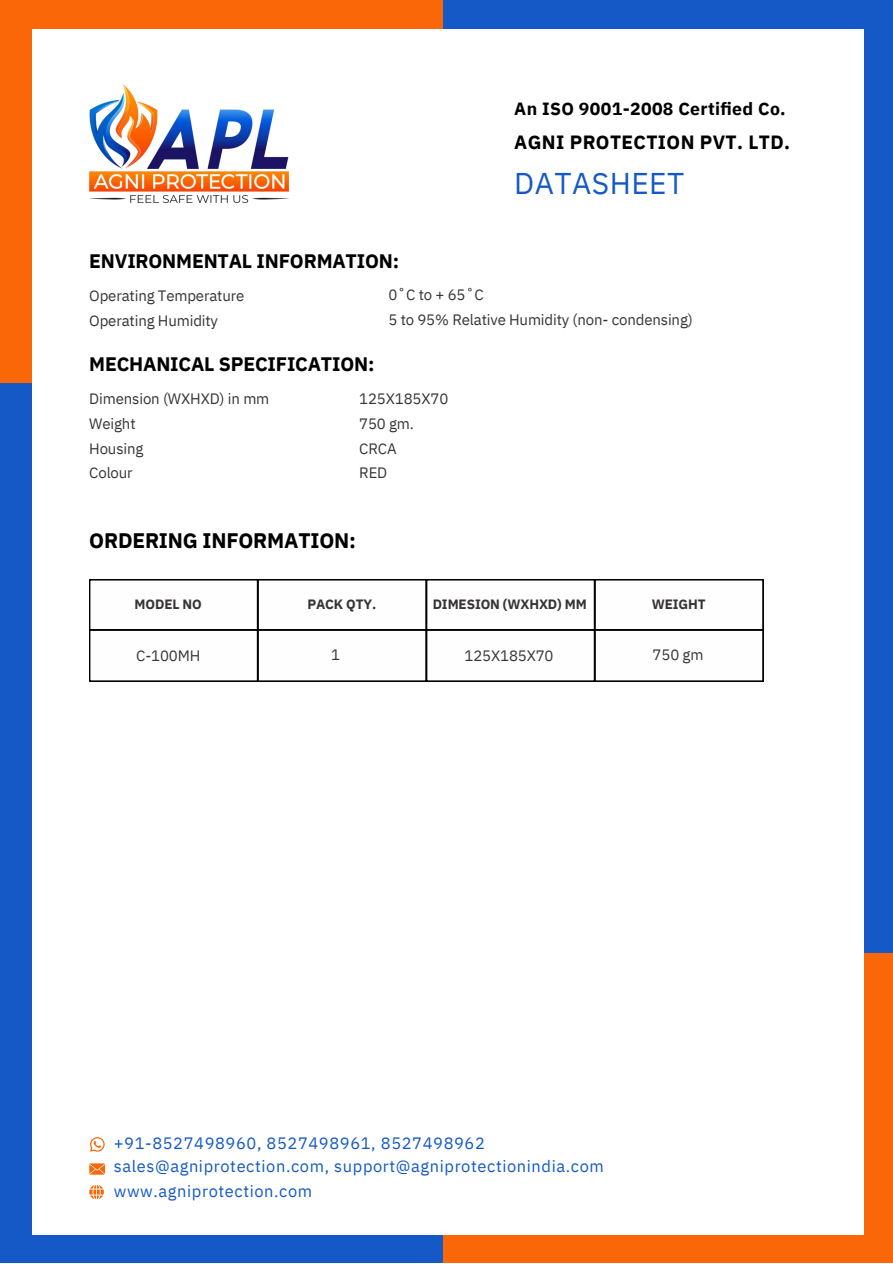
<style>
.page{position:relative;width:893px;height:1264px;background:#fff}
.page>*{position:absolute;margin:0;border:0;box-sizing:border-box;transform-origin:0 0}
.t1{font:30px "IBM Plex Sans";letter-spacing:.015em;color:#1559c6}
.t2{font:700 21px "IBM Plex Sans";letter-spacing:-.01em;color:#000}
.t3{font:700 19.5px "IBM Plex Sans";letter-spacing:-.01em;color:#000}
.t4{font:700 19.2px "IBM Plex Sans";letter-spacing:.02em;color:#000}
.t5{font:700 17.7px "IBM Plex Sans";letter-spacing:.02em;color:#000}
.t6{font:16.5px "IBM Plex Sans";letter-spacing:.035em;color:#1559c6}
.t7{font:15px "IBM Plex Sans";letter-spacing:-.01em;color:#373435}
.t8{font:700 13.5px "IBM Plex Sans";letter-spacing:-.01em;color:#373435}
</style>
<div class="page">
<img style="left:89px;top:84px;width:199px;height:118px">
<div style="left:0;top:383px;width:31px;height:879px;background:#1559c6"></div>
<div style="left:864px;top:953px;width:28px;height:309px;background:#f96708"></div>
<div style="left:0;top:0;width:31px;height:383px;background:#f96708"></div>
<div style="left:864px;top:0;width:28px;height:953px;background:#1559c6"></div>
<div style="left:443px;top:0;width:449px;height:29px;background:#1559c6"></div>
<div style="left:443px;top:1234px;width:449px;height:28px;background:#f96708"></div>
<div style="left:0;top:0;width:443px;height:29px;background:#f96708"></div>
<div style="left:0;top:1234px;width:443px;height:28px;background:#1559c6"></div>
<svg style="left:90px;top:1137px;width:15px;height:14px"></svg>
<svg style="left:89px;top:1163px;width:16px;height:11px"></svg>
<svg style="left:89px;top:1184px;width:15px;height:15px"></svg>
<svg style="left:89px;top:579px;width:674px;height:102px"></svg>
<p class="t5" style="left:514px;top:96px;width:273px">An ISO 9001-2008 Certified Co.</p>
<p class="t4" style="left:514px;top:130px;width:277px">AGNI PROTECTION PVT. LTD.</p>
<p class="t1" style="left:514px;top:163px;width:171px">DATASHEET</p>
<p class="t3" style="left:89px;top:248px;width:311px">ENVIRONMENTAL INFORMATION:</p>
<p class="t7" style="left:89px;top:285px;width:157px">Operating Temperature</p>
<p class="t7" style="left:89px;top:310px;width:130px">Operating Humidity</p>
<p class="t7" style="left:388px;top:284px;width:97px">0˚C to + 65˚C</p>
<p class="t7" style="left:388px;top:309px;width:306px">5 to 95% Relative Humidity (non- condensing)</p>
<p class="t3" style="left:89px;top:351px;width:287px">MECHANICAL SPECIFICATION:</p>
<p class="t7" style="left:89px;top:388px;width:182px">Dimension (WXHXD) in mm</p>
<p class="t7" style="left:89px;top:413px;width:48px">Weight</p>
<p class="t7" style="left:89px;top:438px;width:56px">Housing</p>
<p class="t7" style="left:89px;top:463px;width:45px">Colour</p>
<p class="t7" style="left:359px;top:388px;width:91px">125X185X70</p>
<p class="t7" style="left:359px;top:413px;width:56px">750 gm.</p>
<p class="t7" style="left:359px;top:438px;width:39px">CRCA</p>
<p class="t7" style="left:359px;top:463px;width:30px">RED</p>
<p class="t2" style="left:89px;top:526px;width:268px">ORDERING INFORMATION:</p>
<p class="t8" style="left:135px;top:595px;width:69px">MODEL NO</p>
<p class="t8" style="left:307px;top:595px;width:70px">PACK QTY.</p>
<p class="t8" style="left:432px;top:595px;width:155px">DIMESION (WXHXD) MM</p>
<p class="t8" style="left:651px;top:595px;width:55px">WEIGHT</p>
<p class="t7" style="left:136px;top:646px;width:66px">C-100MH</p>
<p class="t7" style="left:331px;top:644px;width:10px">1</p>
<p class="t7" style="left:464px;top:646px;width:91px">125X185X70</p>
<p class="t7" style="left:652px;top:644px;width:52px">750 gm</p>
<p class="t6" style="left:114px;top:1131px;width:372px">+91-8527498960, 8527498961, 8527498962</p>
<p class="t6" style="left:114px;top:1155px;width:491px">sales@agniprotection.com, support@agniprotectionindia.com</p>
<p class="t6" style="left:114px;top:1179px;width:200px">www.agniprotection.com</p>
</div>
